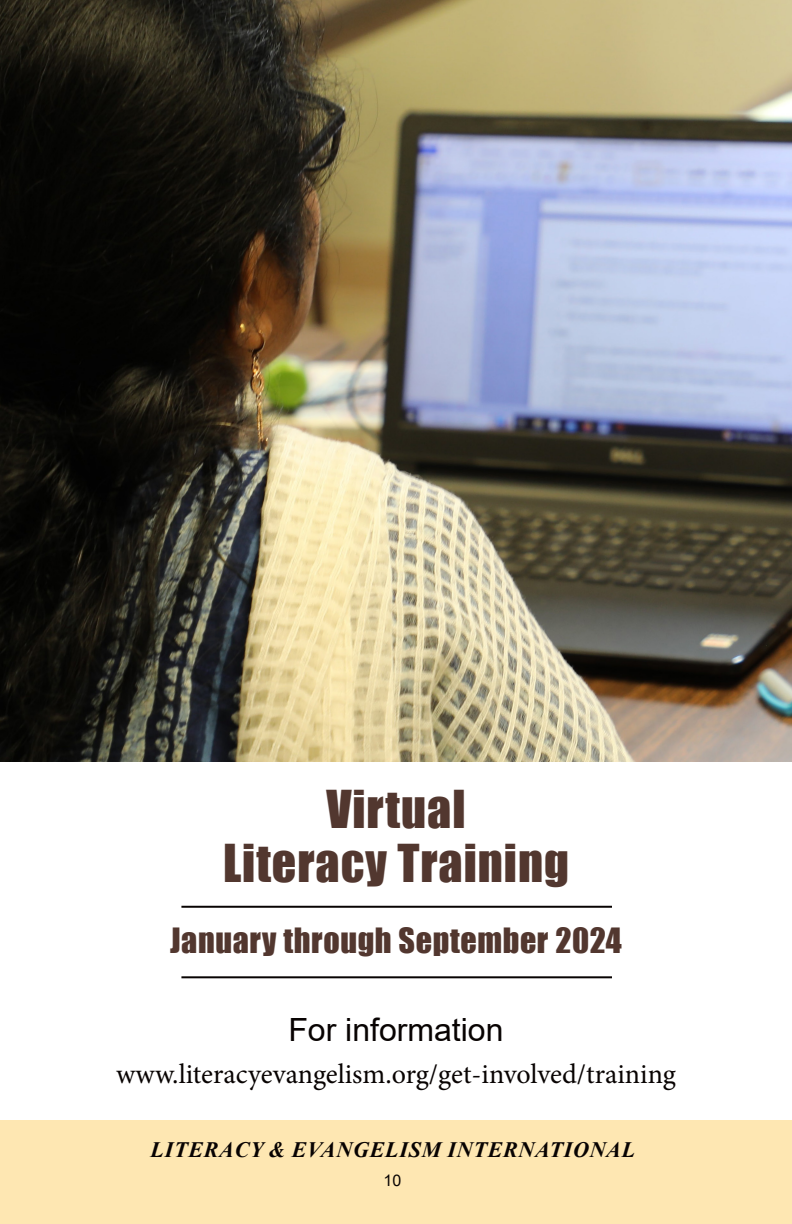
<style>
.page{position:relative;width:792px;height:1224px;background:#fff}
.page>*{position:absolute;margin:0;border:0;box-sizing:border-box;transform-origin:0 0}
.t1{font:48px "Impact";letter-spacing:.02em;color:#52372f}
.t2{font:32px "Impact";letter-spacing:.02em;color:#52372f}
.t3{font:32px "Arial";color:#080302}
.t4{font:28px "Minion Pro";color:#080302}
.t5{font:italic 700 22px "Times New Roman";letter-spacing:.035em;color:#080302}
.t6{font:16px "Arial";color:#080302}
</style>
<div class="page">
<div style="left:0;top:1120px;width:792px;height:104px;background:#fee7b2"></div>
<img style="left:0;top:0;width:792px;height:761px">
<hr style="left:181px;top:906px;width:431px;height:2px;background:#080302">
<hr style="left:181px;top:976px;width:431px;height:2px;background:#080302">
<p class="t1" style="left:326px;top:772px;width:141px">Virtual</p>
<p class="t1" style="left:223px;top:826px;width:347px">Literacy Training</p>
<p class="t2" style="left:170px;top:915px;width:453px">January through September 2024</p>
<p class="t3" style="left:288px;top:1007px;width:217px">For information</p>
<p class="t4" style="left:116px;top:1055px;width:561px">www.literacyevangelism.org/get-involved/training</p>
<p class="t5" style="left:151px;top:1134px;width:486px">LITERACY &amp; EVANGELISM INTERNATIONAL</p>
<p class="t6" style="left:384px;top:1170px;width:19px">10</p>
</div>
